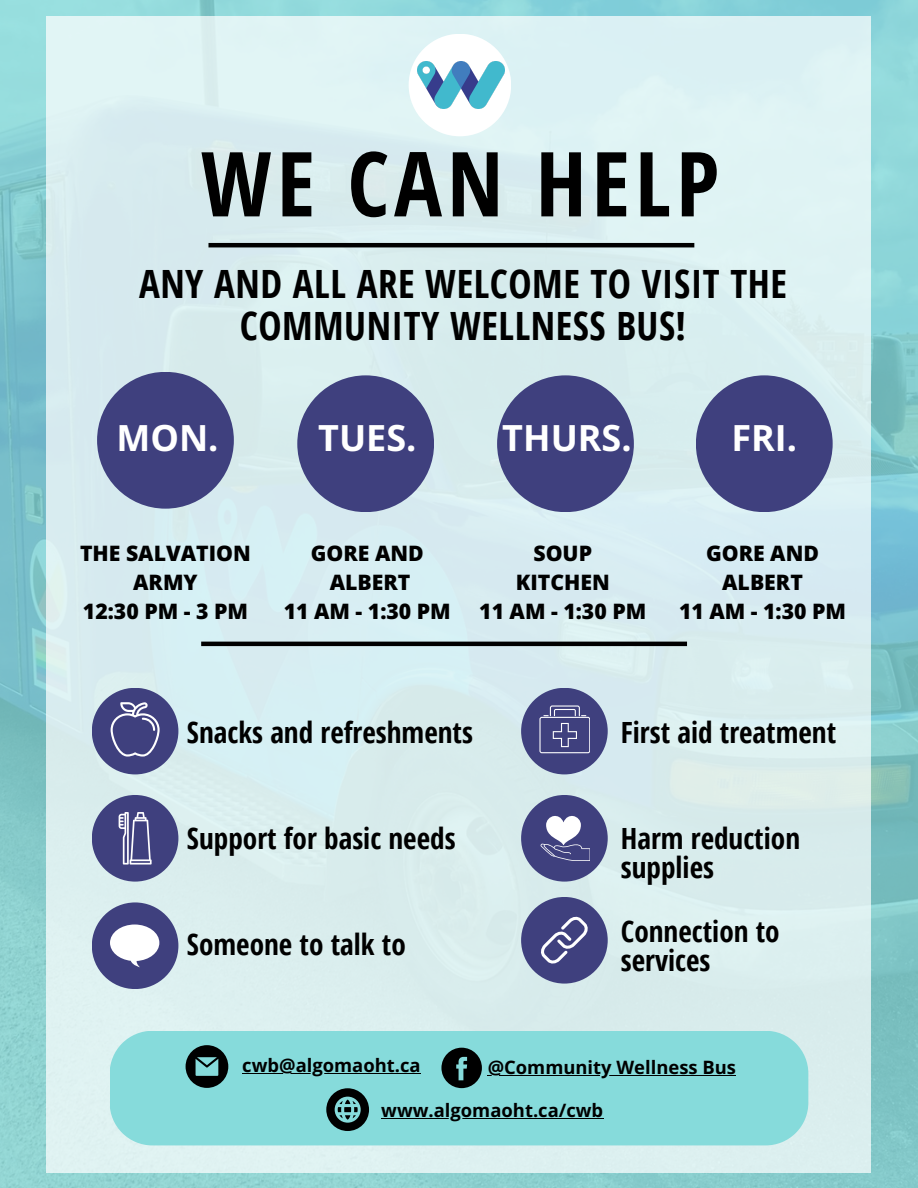
<style>
.page{position:relative;width:918px;height:1188px;background:#fff}
.page>*{position:absolute;margin:0;border:0;box-sizing:border-box;transform-origin:0 0}
.t1{font:700 89.7px "Open Sans Condensed";letter-spacing:.06em;color:#000}
.t2{font:700 39px/41.7px "Open Sans Condensed";letter-spacing:.015em;color:#000;text-align:center}
.t3{font:700 36px "Open Sans";color:#fff}
.t4{font:700 29.25px/28.5px "Open Sans Condensed";color:#000}
.t5{font:800 21.3px/29.2px "Open Sans";color:#000;text-align:center}
.t6{font:700 18.45px "Open Sans";color:#000}
</style>
<div class="page">
<img style="left:0;top:0;width:918px;height:1188px">
<div style="left:47px;top:17px;width:824px;height:1156px;background:#d9eef0"></div>
<hr style="left:208px;top:243px;width:486px;height:4px;background:#000">
<hr style="left:201px;top:642px;width:486px;height:4px;background:#000">
<div style="left:97px;top:372px;width:137px;height:137px;background:#3f407e;border-radius:50%"></div>
<div style="left:297px;top:375px;width:137px;height:137px;background:#3f407e;border-radius:50%"></div>
<div style="left:497px;top:375px;width:137px;height:137px;background:#3f407e;border-radius:50%"></div>
<div style="left:696px;top:375px;width:137px;height:137px;background:#3f407e;border-radius:50%"></div>
<div style="left:409px;top:34px;width:102px;height:102px;background:#fff;border-radius:50%"></div>
<img style="left:418px;top:61px;width:86px;height:47px">
<div style="left:110px;top:1031px;width:698px;height:114px;background:#86dbdb"></div>
<div style="left:92px;top:688px;width:86px;height:86px;background:#3f407e;border-radius:50%"></div>
<svg style="left:111px;top:702px;width:49px;height:55px"></svg>
<div style="left:92px;top:795px;width:86px;height:87px;background:#3f407e;border-radius:50%"></div>
<svg style="left:119px;top:812px;width:33px;height:53px"></svg>
<div style="left:92px;top:902px;width:86px;height:87px;background:#3f407e;border-radius:50%"></div>
<svg style="left:110px;top:925px;width:49px;height:42px"></svg>
<div style="left:521px;top:688px;width:87px;height:86px;background:#3f407e;border-radius:50%"></div>
<svg style="left:539px;top:705px;width:51px;height:48px"></svg>
<div style="left:521px;top:795px;width:87px;height:87px;background:#3f407e;border-radius:50%"></div>
<svg style="left:541px;top:816px;width:49px;height:45px"></svg>
<div style="left:521px;top:897px;width:87px;height:87px;background:#3f407e;border-radius:50%"></div>
<svg style="left:541px;top:916px;width:47px;height:48px"></svg>
<svg style="left:186px;top:1045px;width:42px;height:43px;background:#375a5a"></svg>
<svg style="left:441px;top:1048px;width:41px;height:40px;background:#294343"></svg>
<svg style="left:326px;top:1088px;width:43px;height:43px;background:#3c6262"></svg>
<hr style="left:242px;top:1073px;width:179px;height:1px;background:#000">
<hr style="left:488px;top:1075px;width:248px;height:1px;background:#000">
<hr style="left:381px;top:1118px;width:222px;height:1px;background:#000">
<h2 class="t1" style="left:201px;top:121px;width:520px">WE CAN HELP</h2>
<p class="t2" style="left:139px;top:262px;width:649px">ANY AND ALL ARE WELCOME TO VISIT THE<br>COMMUNITY WELLNESS BUS!</p>
<h4 class="t3" style="left:117px;top:413px;width:104px">MON.</h4>
<h4 class="t3" style="left:318px;top:413px;width:100px">TUES.</h4>
<h4 class="t3" style="left:502px;top:413px;width:131px">THURS.</h4>
<h4 class="t3" style="left:731px;top:413px;width:67px">FRI.</h4>
<h2 class="t5" style="left:80px;top:538px;width:172px">THE SALVATION<br>ARMY<br>12:30 PM - 3 PM</h2>
<h2 class="t5" style="left:284px;top:538px;width:169px">GORE AND<br>ALBERT<br>11 AM - 1:30 PM</h2>
<h2 class="t5" style="left:479px;top:538px;width:169px">SOUP<br>KITCHEN<br>11 AM - 1:30 PM</h2>
<h2 class="t5" style="left:679px;top:538px;width:169px">GORE AND<br>ALBERT<br>11 AM - 1:30 PM</h2>
<p class="t4" style="left:187px;top:718px;width:288px">Snacks and refreshments</p>
<p class="t4" style="left:187px;top:823px;width:270px">Support for basic needs</p>
<p class="t4" style="left:187px;top:929px;width:220px">Someone to talk to</p>
<p class="t4" style="left:621px;top:718px;width:217px">First aid treatment</p>
<p class="t4" style="left:621px;top:823px;width:181px">Harm reduction supplies</p>
<p class="t4" style="left:621px;top:917px;width:160px">Connection to services</p>
<p class="t6" style="left:242px;top:1053px;width:180px">cwb@algomaoht.ca</p>
<h3 class="t6" style="left:488px;top:1054px;width:250px">@Community Wellness Bus</h3>
<p class="t6" style="left:381px;top:1097px;width:224px">www.algomaoht.ca/cwb</p>
</div>
